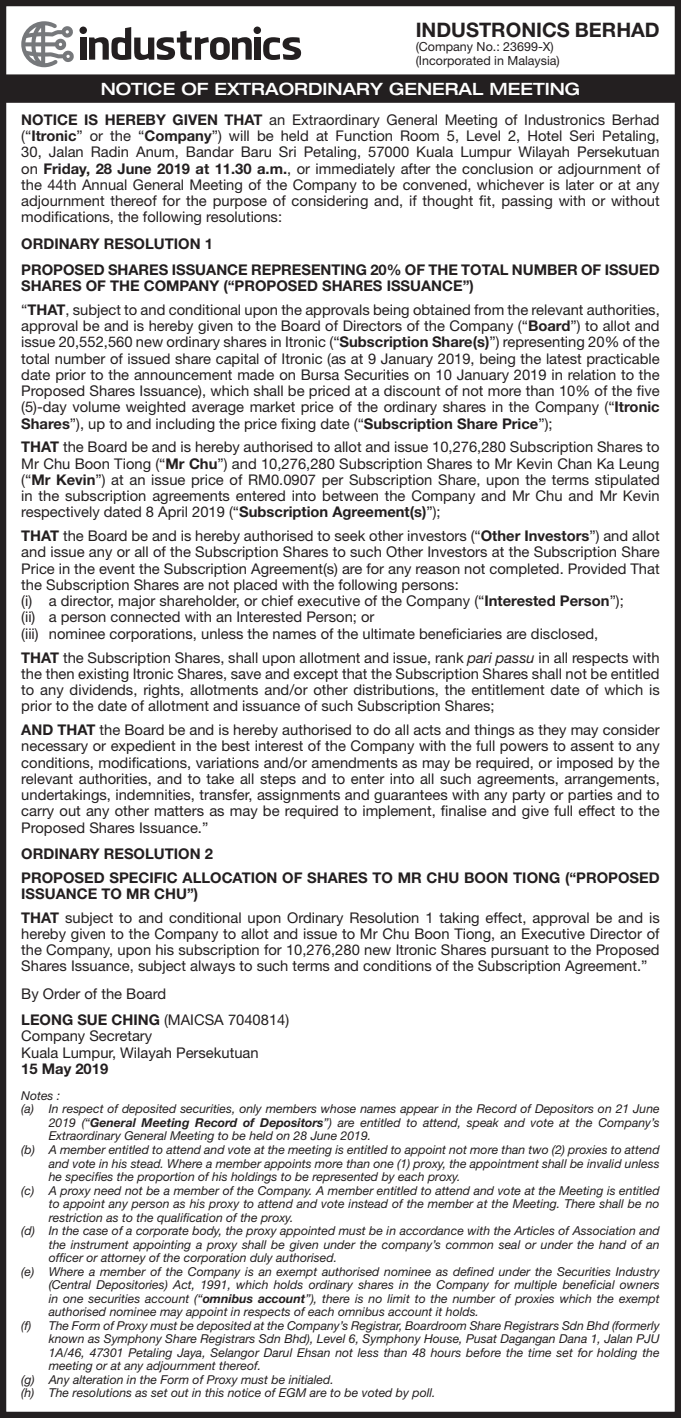
<style>
.page{position:relative;width:681px;height:1418px;background:#fff}
.page>*{position:absolute;margin:0;border:0;box-sizing:border-box;transform-origin:0 0}
.t1{font:700 20px "Helvetica Neue LT Std";color:#231f20}
.t2{font:500 expanded 17px "Helvetica Neue LT Std";color:#fff}
.t3{font:14.75px/16.2px "Helvetica Neue LT Std";color:#231f20;text-align:justify}
.t4{font:700 14.75px/16.2px "Helvetica Neue LT Std";color:#231f20}
.t5{font:12.5px "Helvetica Neue LT Std";color:#231f20}
.t6{font:italic 12.25px/13.5px "Helvetica Neue LT Std";color:#231f20;text-align:justify}
.s1{font-weight:700}
.s2{font-style:italic}
</style>
<div class="page">
<div style="left:7px;top:76px;width:667px;height:26px;background:#231f20"></div>
<div style="left:5px;top:74px;width:670px;height:29px;border:2px solid #231f20"></div>
<div style="left:80px;top:38px;width:6px;height:22px;background:#231f20"></div>
<svg style="left:89px;top:27px;width:163px;height:33px"></svg>
<div style="left:254px;top:38px;width:6px;height:22px;background:#231f20"></div>
<svg style="left:263px;top:37px;width:38px;height:23px"></svg>
<svg style="left:21px;top:21px;width:53px;height:46px"></svg>
<div style="left:79px;top:27px;width:8px;height:7px;background:#231f20;border-radius:50%"></div>
<div style="left:253px;top:27px;width:8px;height:7px;background:#231f20;border-radius:50%"></div>
<div style="left:0;top:0;width:680px;height:1417px;border:6px solid #231f20"></div>
<p class="t1" style="left:415px;top:18px;width:245px">INDUSTRONICS BERHAD</p>
<p class="t5" style="left:415px;top:39px;width:140px">(Company No.: 23699-X)</p>
<p class="t5" style="left:415px;top:53px;width:145px">(Incorporated in Malaysia)</p>
<p class="t2" style="left:101px;top:78px;width:481px">NOTICE OF EXTRAORDINARY GENERAL MEETING</p>
<p class="t3" style="left:21px;top:111px;width:639px"><span class="s1">NOTICE IS HEREBY GIVEN THAT</span> an Extraordinary General Meeting of Industronics Berhad (“<span class="s1">Itronic</span>” or the “<span class="s1">Company</span>”) will be held at Function Room 5, Level 2, Hotel Seri Petaling, 30, Jalan Radin Anum, Bandar Baru Sri Petaling, 57000 Kuala Lumpur Wilayah Persekutuan on <span class="s1">Friday, 28 June 2019 at 11.30 a.m.</span>, or immediately after the conclusion or adjournment of the 44th Annual General Meeting of the Company to be convened, whichever is later or at any adjournment thereof for the purpose of considering and, if thought fit, passing with or without modifications, the following resolutions:</p>
<p class="t4" style="left:21px;top:235px;width:193px">ORDINARY RESOLUTION 1</p>
<p class="t4" style="left:21px;top:261px;width:639px">PROPOSED SHARES ISSUANCE REPRESENTING 20% OF THE TOTAL NUMBER OF ISSUED<br>SHARES OF THE COMPANY (“PROPOSED SHARES ISSUANCE”)</p>
<p class="t3" style="left:21px;top:301px;width:639px">“<span class="s1">THAT</span>, subject to and conditional upon the approvals being obtained from the relevant authorities, approval be and is hereby given to the Board of Directors of the Company (“<span class="s1">Board</span>”) to allot and issue 20,552,560 new ordinary shares in Itronic (“<span class="s1">Subscription Share(s)</span>”) representing 20% of the total number of issued share capital of Itronic (as at 9 January 2019, being the latest practicable date prior to the announcement made on Bursa Securities on 10 January 2019 in relation to the Proposed Shares Issuance), which shall be priced at a discount of not more than 10% of the five (5)-day volume weighted average market price of the ordinary shares in the Company (“<span class="s1">Itronic Shares</span>”), up to and including the price fixing date (“<span class="s1">Subscription Share Price</span>”);</p>
<p class="t3" style="left:21px;top:439px;width:639px"><span class="s1">THAT</span> the Board be and is hereby authorised to allot and issue 10,276,280 Subscription Shares to Mr Chu Boon Tiong (“<span class="s1">Mr Chu</span>”) and 10,276,280 Subscription Shares to Mr Kevin Chan Ka Leung (“<span class="s1">Mr Kevin</span>”) at an issue price of RM0.0907 per Subscription Share, upon the terms stipulated in the subscription agreements entered into between the Company and Mr Chu and Mr Kevin respectively dated 8 April 2019 (“<span class="s1">Subscription Agreement(s)</span>”);</p>
<p class="t3" style="left:21px;top:527px;width:639px"><span class="s1">THAT</span> the Board be and is hereby authorised to seek other investors (“<span class="s1">Other Investors</span>”) and allot and issue any or all of the Subscription Shares to such Other Investors at the Subscription Share Price in the event the Subscription Agreement(s) are for any reason not completed. Provided That the Subscription Shares are not placed with the following persons:</p>
<p class="t3" style="left:21px;top:592px;width:604px">(i) a director, major shareholder, or chief executive of the Company (“<span class="s1">Interested Person</span>”);</p>
<p class="t3" style="left:21px;top:609px;width:354px">(ii) a person connected with an Interested Person; or</p>
<p class="t3" style="left:21px;top:625px;width:578px">(iii) nominee corporations, unless the names of the ultimate beneficiaries are disclosed,</p>
<p class="t3" style="left:21px;top:649px;width:639px"><span class="s1">THAT</span> the Subscription Shares, shall upon allotment and issue, rank <span class="s2">pari passu</span> in all respects with the then existing Itronic Shares, save and except that the Subscription Shares shall not be entitled to any dividends, rights, allotments and/or other distributions, the entitlement date of which is prior to the date of allotment and issuance of such Subscription Shares;</p>
<p class="t3" style="left:21px;top:721px;width:639px"><span class="s1">AND THAT</span> the Board be and is hereby authorised to do all acts and things as they may consider necessary or expedient in the best interest of the Company with the full powers to assent to any conditions, modifications, variations and/or amendments as may be required, or imposed by the relevant authorities, and to take all steps and to enter into all such agreements, arrangements, undertakings, indemnities, transfer, assignments and guarantees with any party or parties and to carry out any other matters as may be required to implement, finalise and give full effect to the Proposed Shares Issuance.”</p>
<p class="t4" style="left:21px;top:845px;width:193px">ORDINARY RESOLUTION 2</p>
<p class="t4" style="left:21px;top:868px;width:639px">PROPOSED SPECIFIC ALLOCATION OF SHARES TO MR CHU BOON TIONG (“PROPOSED<br>ISSUANCE TO MR CHU”)</p>
<p class="t3" style="left:21px;top:909px;width:639px"><span class="s1">THAT</span> subject to and conditional upon Ordinary Resolution 1 taking effect, approval be and is hereby given to the Company to allot and issue to Mr Chu Boon Tiong, an Executive Director of the Company, upon his subscription for 10,276,280 new Itronic Shares pursuant to the Proposed Shares Issuance, subject always to such terms and conditions of the Subscription Agreement.”</p>
<p class="t3" style="left:21px;top:985px;width:146px">By Order of the Board</p>
<p class="t3" style="left:21px;top:1011px;width:269px"><span class="s1">LEONG SUE CHING</span> (MAICSA 7040814)</p>
<p class="t3" style="left:21px;top:1027px;width:132px">Company Secretary</p>
<p class="t3" style="left:21px;top:1044px;width:239px">Kuala Lumpur, Wilayah Persekutuan</p>
<p class="t4" style="left:21px;top:1060px;width:88px">15 May 2019</p>
<p class="t6" style="left:21px;top:1088px;width:41px">Notes :</p>
<p class="t6" style="left:49px;top:1102px;width:612px;text-indent:-28px">(a) In respect of deposited securities, only members whose names appear in the Record of Depositors on 21 June 2019 (“<span class="s1">General Meeting Record of Depositors</span>”) are entitled to attend, speak and vote at the Company’s Extraordinary General Meeting to be held on 28 June 2019.</p>
<p class="t6" style="left:49px;top:1142px;width:612px;text-indent:-28px">(b) A member entitled to attend and vote at the meeting is entitled to appoint not more than two (2) proxies to attend and vote in his stead. Where a member appoints more than one (1) proxy, the appointment shall be invalid unless he specifies the proportion of his holdings to be represented by each proxy.</p>
<p class="t6" style="left:49px;top:1183px;width:612px;text-indent:-28px">(c) A proxy need not be a member of the Company. A member entitled to attend and vote at the Meeting is entitled to appoint any person as his proxy to attend and vote instead of the member at the Meeting. There shall be no restriction as to the qualification of the proxy.</p>
<p class="t6" style="left:49px;top:1223px;width:612px;text-indent:-28px">(d) In the case of a corporate body, the proxy appointed must be in accordance with the Articles of Association and the instrument appointing a proxy shall be given under the company’s common seal or under the hand of an officer or attorney of the corporation duly authorised.</p>
<p class="t6" style="left:49px;top:1264px;width:612px;text-indent:-28px">(e) Where a member of the Company is an exempt authorised nominee as defined under the Securities Industry (Central Depositories) Act, 1991, which holds ordinary shares in the Company for multiple beneficial owners in one securities account (“<span class="s1">omnibus account</span>”), there is no limit to the number of proxies which the exempt authorised nominee may appoint in respects of each omnibus account it holds.</p>
<p class="t6" style="left:49px;top:1318px;width:612px;text-indent:-28px">(f) The Form of Proxy must be deposited at the Company’s Registrar, Boardroom Share Registrars Sdn Bhd (formerly known as Symphony Share Registrars Sdn Bhd), Level 6, Symphony House, Pusat Dagangan Dana 1, Jalan PJU 1A/46, 47301 Petaling Jaya, Selangor Darul Ehsan not less than 48 hours before the time set for holding the meeting or at any adjournment thereof.</p>
<p class="t6" style="left:21px;top:1372px;width:314px">(g) Any alteration in the Form of Proxy must be initialed.</p>
<p class="t6" style="left:21px;top:1385px;width:416px">(h) The resolutions as set out in this notice of EGM are to be voted by poll.</p>
</div>
